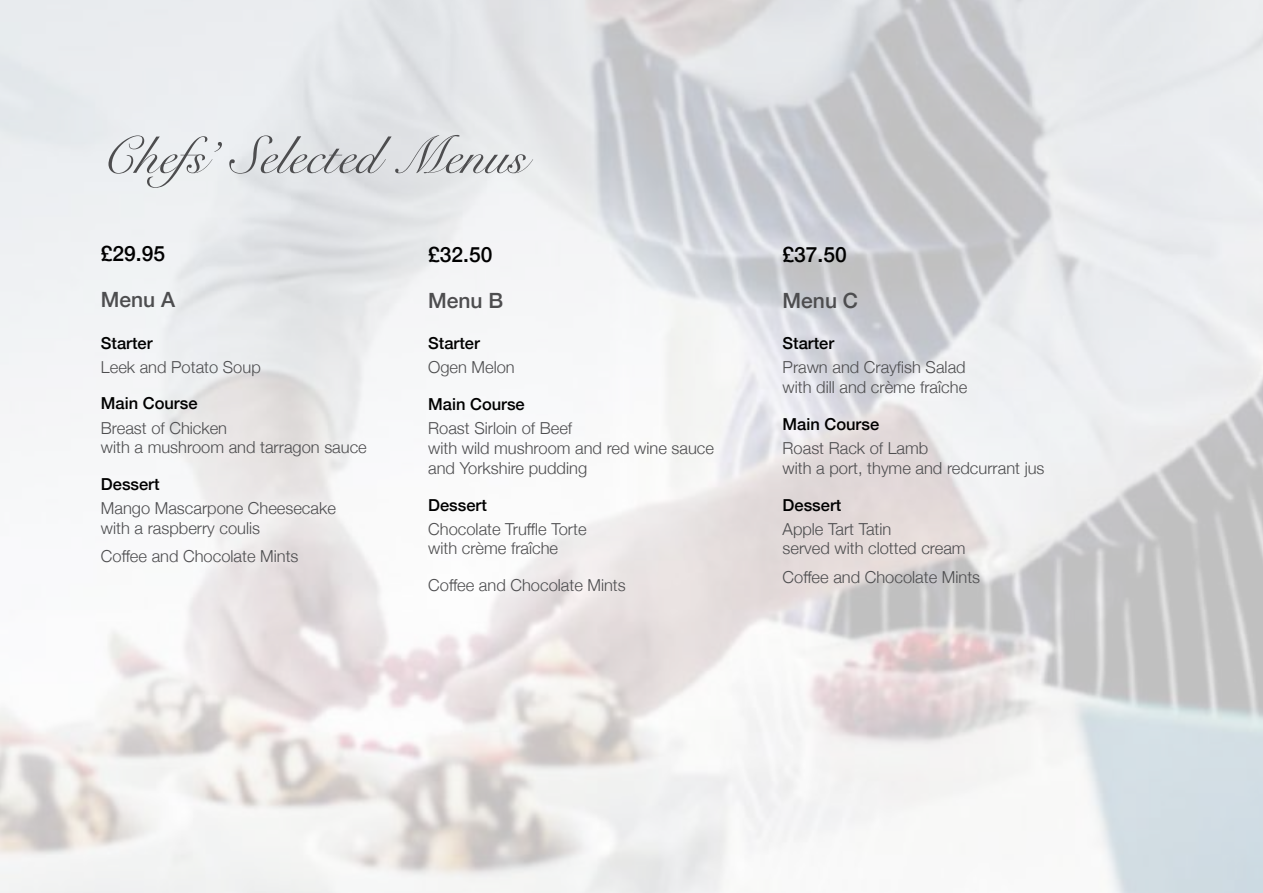
<style>
.page{position:relative;width:1263px;height:893px;background:#fff}
.page>*{position:absolute;margin:0;border:0;box-sizing:border-box;transform-origin:0 0}
.t1{font:52.5px "Snell Roundhand";color:#4d4d4f}
.t2{font:500 21px "Helvetica Neue";color:#000}
.t3{font:500 21px "Helvetica Neue";color:#4d4d4f}
.t4{font:300 16.5px/19.8px "Helvetica Neue";color:#4d4d4f}
.t5{font:500 16.5px "Helvetica Neue";color:#000}
</style>
<div class="page">
<h1 class="t1" style="left:101px;top:118px;width:427px">Chefs’ Selected Menus</h1>
<p class="t2" style="left:101px;top:237px;width:66px">£29.95</p>
<p class="t3" style="left:101px;top:283px;width:76px">Menu A</p>
<p class="t5" style="left:101px;top:329px;width:53px">Starter</p>
<p class="t4" style="left:101px;top:356px;width:161px">Leek and Potato Soup</p>
<p class="t5" style="left:101px;top:390px;width:98px">Main Course</p>
<p class="t4" style="left:101px;top:417px;width:267px">Breast of Chicken<br>with a mushroom and tarragon sauce</p>
<p class="t5" style="left:101px;top:471px;width:60px">Dessert</p>
<p class="t4" style="left:101px;top:497px;width:236px">Mango Mascarpone Cheesecake with a raspberry coulis</p>
<p class="t4" style="left:101px;top:546px;width:199px">Coffee and Chocolate Mints</p>
<p class="t2" style="left:428px;top:237px;width:66px">£32.50</p>
<p class="t3" style="left:428px;top:284px;width:77px">Menu B</p>
<p class="t5" style="left:428px;top:330px;width:53px">Starter</p>
<p class="t4" style="left:428px;top:357px;width:88px">Ogen Melon</p>
<p class="t5" style="left:428px;top:391px;width:98px">Main Course</p>
<p class="t4" style="left:428px;top:417px;width:287px">Roast Sirloin of Beef<br>with wild mushroom and red wine sauce and Yorkshire pudding</p>
<p class="t5" style="left:428px;top:491px;width:60px">Dessert</p>
<p class="t4" style="left:428px;top:518px;width:160px">Chocolate Truffle Torte with crème fraîche</p>
<p class="t4" style="left:428px;top:575px;width:199px">Coffee and Chocolate Mints</p>
<p class="t2" style="left:783px;top:237px;width:66px">£37.50</p>
<p class="t3" style="left:783px;top:284px;width:77px">Menu C</p>
<p class="t5" style="left:783px;top:330px;width:53px">Starter</p>
<p class="t4" style="left:783px;top:357px;width:186px">Prawn and Crayfish Salad with dill and crème fraîche</p>
<p class="t5" style="left:783px;top:411px;width:98px">Main Course</p>
<p class="t4" style="left:783px;top:437px;width:263px">Roast Rack of Lamb<br>with a port, thyme and redcurrant jus</p>
<p class="t5" style="left:783px;top:491px;width:60px">Dessert</p>
<p class="t4" style="left:783px;top:518px;width:185px">Apple Tart Tatin<br>served with clotted cream</p>
<p class="t4" style="left:783px;top:566px;width:199px">Coffee and Chocolate Mints</p>
</div>
